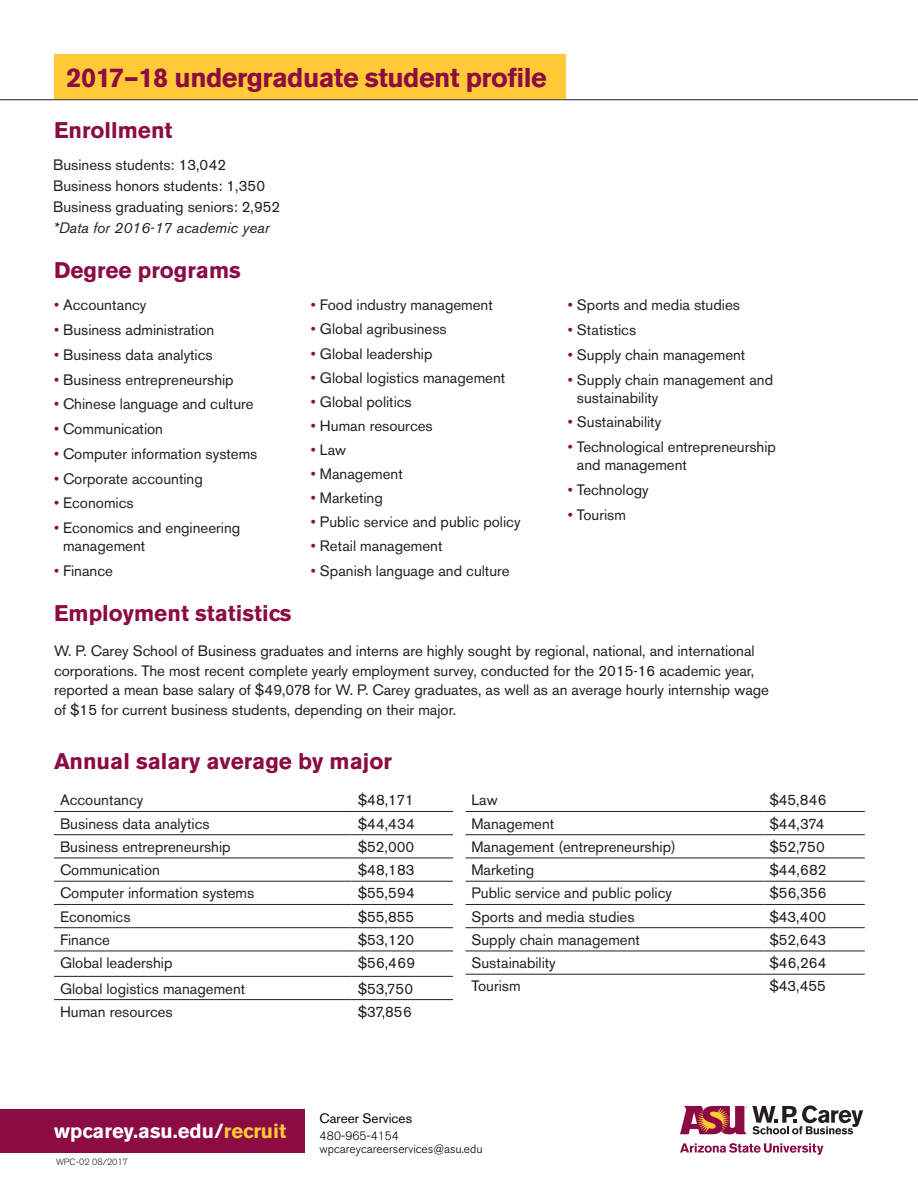
<style>
.page{position:relative;width:918px;height:1188px;background:#fff}
.page>*{position:absolute;margin:0;border:0;box-sizing:border-box;transform-origin:0 0}
.Paragraph_Style_1{font:700 27px "Akzidenz Grotesk BE";letter-spacing:-.02em;color:#8c0b42}
.t1{font:700 22.5px "Akzidenz Grotesk BE";color:#8c0b42}
.t2{font:700 20.25px "Akzidenz Grotesk BE";color:#fff}
.t3{font:15px/18px "Akzidenz Grotesk BE";color:#231f20}
.t4{font:italic 15px "Akzidenz Grotesk BE";color:#231f20}
.t5{font:13.5px "Akzidenz Grotesk BE";color:#000001}
.t6{font:300 12px "Akzidenz Grotesk BE";color:#000001}
.t7{font:300 9px "Akzidenz Grotesk BE";color:#231f20}
.s1{color:#8c0b42}
.s2{color:#ffc938}
</style>
<div class="page">
<svg style="left:680px;top:1143px;width:143px;height:12px"></svg>
<svg style="left:680px;top:1105px;width:183px;height:30px"></svg>
<div style="left:0;top:1110px;width:305px;height:43px;background:#8c0b42"></div>
<div style="left:54px;top:54px;width:512px;height:45px;background:#ffc938"></div>
<hr style="left:0;top:99px;width:918px;height:1px;background:#231f20">
<hr style="left:465px;top:811px;width:298px;height:1px;background:#231f20">
<hr style="left:763px;top:811px;width:102px;height:1px;background:#231f20">
<hr style="left:465px;top:834px;width:298px;height:1px;background:#231f20">
<hr style="left:763px;top:834px;width:102px;height:1px;background:#231f20">
<hr style="left:465px;top:858px;width:298px;height:1px;background:#231f20">
<hr style="left:763px;top:858px;width:102px;height:1px;background:#231f20">
<hr style="left:465px;top:881px;width:298px;height:1px;background:#231f20">
<hr style="left:763px;top:881px;width:102px;height:1px;background:#231f20">
<hr style="left:465px;top:904px;width:298px;height:1px;background:#231f20">
<hr style="left:763px;top:904px;width:102px;height:1px;background:#231f20">
<hr style="left:465px;top:927px;width:298px;height:1px;background:#231f20">
<hr style="left:763px;top:927px;width:102px;height:1px;background:#231f20">
<hr style="left:465px;top:951px;width:298px;height:1px;background:#231f20">
<hr style="left:763px;top:951px;width:102px;height:1px;background:#231f20">
<hr style="left:465px;top:974px;width:298px;height:1px;background:#231f20">
<hr style="left:763px;top:974px;width:102px;height:1px;background:#231f20">
<hr style="left:54px;top:811px;width:298px;height:1px;background:#231f20">
<hr style="left:352px;top:811px;width:101px;height:1px;background:#231f20">
<hr style="left:54px;top:834px;width:298px;height:1px;background:#231f20">
<hr style="left:352px;top:834px;width:101px;height:1px;background:#231f20">
<hr style="left:54px;top:858px;width:298px;height:1px;background:#231f20">
<hr style="left:352px;top:858px;width:101px;height:1px;background:#231f20">
<hr style="left:54px;top:881px;width:298px;height:1px;background:#231f20">
<hr style="left:352px;top:881px;width:101px;height:1px;background:#231f20">
<hr style="left:54px;top:904px;width:298px;height:1px;background:#231f20">
<hr style="left:352px;top:904px;width:101px;height:1px;background:#231f20">
<hr style="left:54px;top:927px;width:298px;height:1px;background:#231f20">
<hr style="left:352px;top:927px;width:101px;height:1px;background:#231f20">
<hr style="left:54px;top:951px;width:298px;height:1px;background:#231f20">
<hr style="left:352px;top:951px;width:101px;height:1px;background:#231f20">
<hr style="left:54px;top:976px;width:298px;height:1px;background:#231f20">
<hr style="left:352px;top:976px;width:101px;height:1px;background:#231f20">
<hr style="left:54px;top:999px;width:298px;height:1px;background:#231f20">
<hr style="left:352px;top:999px;width:101px;height:1px;background:#231f20">
<p class="Paragraph_Style_1" style="left:66px;top:62px;width:482px">2017–18 undergraduate student profile</p>
<p class="t1" style="left:54px;top:117px;width:120px">Enrollment</p>
<p class="t3" style="left:53px;top:156px;width:175px">Business students: 13,042</p>
<p class="t3" style="left:53px;top:177px;width:214px">Business honors students: 1,350</p>
<p class="t3" style="left:53px;top:198px;width:229px">Business graduating seniors: 2,952</p>
<p class="t4" style="left:53px;top:219px;width:218px">*Data for 2016-17 academic year</p>
<p class="t1" style="left:54px;top:257px;width:188px">Degree programs</p>
<p class="t3" style="left:54px;top:296px;width:94px"><span class="s1">•</span> Accountancy</p>
<p class="t3" style="left:54px;top:321px;width:162px"><span class="s1">•</span> Business administration</p>
<p class="t3" style="left:54px;top:346px;width:160px"><span class="s1">•</span> Business data analytics</p>
<p class="t3" style="left:54px;top:370px;width:181px"><span class="s1">•</span> Business entrepreneurship</p>
<p class="t3" style="left:54px;top:395px;width:201px"><span class="s1">•</span> Chinese language and culture</p>
<p class="t3" style="left:54px;top:420px;width:111px"><span class="s1">•</span> Communication</p>
<p class="t3" style="left:54px;top:445px;width:205px"><span class="s1">•</span> Computer information systems</p>
<p class="t3" style="left:54px;top:469px;width:150px"><span class="s1">•</span> Corporate accounting</p>
<p class="t3" style="left:54px;top:494px;width:81px"><span class="s1">•</span> Economics</p>
<p class="t3" style="left:63px;top:519px;width:179px;text-indent:-9px"><span class="s1">•</span> Economics and engineering management</p>
<p class="t3" style="left:54px;top:562px;width:61px"><span class="s1">•</span> Finance</p>
<p class="t1" style="left:54px;top:601px;width:239px">Employment statistics</p>
<p class="t3" style="left:311px;top:296px;width:183px"><span class="s1">•</span> Food industry management</p>
<p class="t3" style="left:311px;top:320px;width:137px"><span class="s1">•</span> Global agribusiness</p>
<p class="t3" style="left:311px;top:344px;width:123px"><span class="s1">•</span> Global leadership</p>
<p class="t3" style="left:311px;top:368px;width:196px"><span class="s1">•</span> Global logistics management</p>
<p class="t3" style="left:311px;top:393px;width:102px"><span class="s1">•</span> Global politics</p>
<p class="t3" style="left:311px;top:417px;width:123px"><span class="s1">•</span> Human resources</p>
<p class="t3" style="left:311px;top:441px;width:37px"><span class="s1">•</span> Law</p>
<p class="t3" style="left:311px;top:465px;width:93px"><span class="s1">•</span> Management</p>
<p class="t3" style="left:311px;top:489px;width:73px"><span class="s1">•</span> Marketing</p>
<p class="t3" style="left:311px;top:513px;width:211px"><span class="s1">•</span> Public service and public policy</p>
<p class="t3" style="left:311px;top:537px;width:133px"><span class="s1">•</span> Retail management</p>
<p class="t3" style="left:311px;top:562px;width:200px"><span class="s1">•</span> Spanish language and culture</p>
<p class="t3" style="left:568px;top:296px;width:174px"><span class="s1">•</span> Sports and media studies</p>
<p class="t3" style="left:568px;top:321px;width:70px"><span class="s1">•</span> Statistics</p>
<p class="t3" style="left:568px;top:346px;width:179px"><span class="s1">•</span> Supply chain management</p>
<p class="t3" style="left:577px;top:370px;width:198px;text-indent:-9px"><span class="s1">•</span> Supply chain management and sustainability</p>
<p class="t3" style="left:568px;top:413px;width:95px"><span class="s1">•</span> Sustainability</p>
<p class="t3" style="left:577px;top:438px;width:201px;text-indent:-9px"><span class="s1">•</span> Technological entrepreneurship and management</p>
<p class="t3" style="left:568px;top:481px;width:82px"><span class="s1">•</span> Technology</p>
<p class="t3" style="left:568px;top:505px;width:60px"><span class="s1">•</span> Tourism</p>
<p class="t3" style="left:54px;top:641px;width:717px;line-height:19.5px">W. P. Carey School of Business graduates and interns are highly sought by regional, national, and international corporations. The most recent complete yearly employment survey, conducted for the 2015-16 academic year, reported a mean base salary of $49,078 for W. P. Carey graduates, as well as an average hourly internship wage of $15 for current business students, depending on their major.</p>
<p class="t1" style="left:54px;top:748px;width:339px">Annual salary average by major</p>
<p class="t3" style="left:471px;top:791px;width:28px">Law</p>
<p class="t3" style="left:769px;top:791px;width:59px">$45,846</p>
<p class="t3" style="left:471px;top:815px;width:84px">Management</p>
<p class="t3" style="left:769px;top:815px;width:57px">$44,374</p>
<p class="t3" style="left:471px;top:838px;width:206px">Management (entrepreneurship)</p>
<p class="t3" style="left:769px;top:838px;width:57px">$52,750</p>
<p class="t3" style="left:471px;top:861px;width:64px">Marketing</p>
<p class="t3" style="left:769px;top:861px;width:59px">$44,682</p>
<p class="t3" style="left:471px;top:884px;width:202px">Public service and public policy</p>
<p class="t3" style="left:769px;top:884px;width:59px">$56,356</p>
<p class="t3" style="left:471px;top:908px;width:165px">Sports and media studies</p>
<p class="t3" style="left:769px;top:908px;width:58px">$43,400</p>
<p class="t3" style="left:471px;top:931px;width:170px">Supply chain management</p>
<p class="t3" style="left:769px;top:931px;width:58px">$52,643</p>
<p class="t3" style="left:471px;top:954px;width:86px">Sustainability</p>
<p class="t3" style="left:769px;top:954px;width:59px">$46,264</p>
<p class="t3" style="left:471px;top:977px;width:51px">Tourism</p>
<p class="t3" style="left:769px;top:977px;width:58px">$43,455</p>
<p class="t3" style="left:60px;top:791px;width:85px">Accountancy</p>
<p class="t3" style="left:358px;top:791px;width:58px">$48,171</p>
<p class="t3" style="left:60px;top:815px;width:151px">Business data analytics</p>
<p class="t3" style="left:358px;top:815px;width:59px">$44,434</p>
<p class="t3" style="left:60px;top:838px;width:172px">Business entrepreneurship</p>
<p class="t3" style="left:358px;top:838px;width:58px">$52,000</p>
<p class="t3" style="left:60px;top:861px;width:102px">Communication</p>
<p class="t3" style="left:358px;top:861px;width:58px">$48,183</p>
<p class="t3" style="left:60px;top:884px;width:196px">Computer information systems</p>
<p class="t3" style="left:358px;top:884px;width:59px">$55,594</p>
<p class="t3" style="left:60px;top:908px;width:72px">Economics</p>
<p class="t3" style="left:358px;top:908px;width:58px">$55,855</p>
<p class="t3" style="left:60px;top:931px;width:52px">Finance</p>
<p class="t3" style="left:358px;top:931px;width:58px">$53,120</p>
<p class="t3" style="left:60px;top:954px;width:114px">Global leadership</p>
<p class="t3" style="left:358px;top:954px;width:59px">$56,469</p>
<p class="t3" style="left:60px;top:979px;width:187px">Global logistics management</p>
<p class="t3" style="left:358px;top:979px;width:57px">$53,750</p>
<p class="t3" style="left:60px;top:1003px;width:114px">Human resources</p>
<p class="t3" style="left:358px;top:1003px;width:56px">$37,856</p>
<p class="t2" style="left:54px;top:1119px;width:234px">wpcarey.asu.edu/<span class="s2">recruit</span></p>
<p class="t7" style="left:56px;top:1157px;width:73px">WPC-02 08/2017</p>
<p class="t5" style="left:320px;top:1110px;width:94px">Career Services</p>
<p class="t6" style="left:320px;top:1129px;width:81px">480-965-4154</p>
<p class="t6" style="left:320px;top:1142px;width:165px">wpcareycareerservices@asu.edu</p>
</div>
